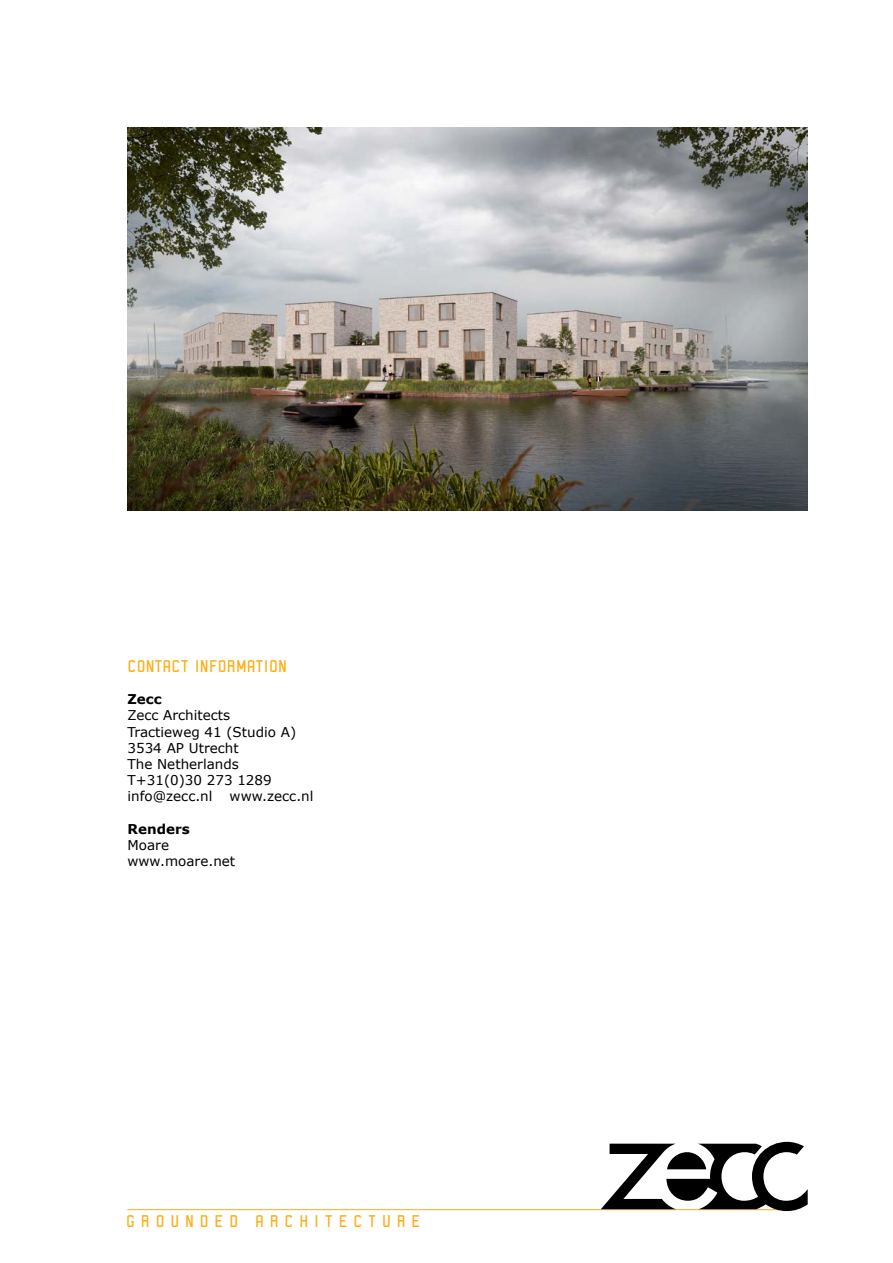
<style>
.page{position:relative;width:893px;height:1263px;background:#fff}
.page>*{position:absolute;margin:0;border:0;box-sizing:border-box;transform-origin:0 0}
.t1{font:18px "Robust ICG";letter-spacing:.015em;color:#fcaf17}
.t2{font:13.5px/16.2px "Verdana";color:#000}
.t3{font:700 13.5px "Verdana";color:#000}
</style>
<div class="page">
<hr style="left:127px;top:1209px;width:660px;height:1px;background:#fcaf17">
<svg style="left:601px;top:1142px;width:207px;height:69px"></svg>
<img style="left:128px;top:128px;width:680px;height:382px">
<h1 class="t1" style="left:128px;top:656px;width:161px">CONTACT INFORMATION</h1>
<p class="t3" style="left:128px;top:690px;width:36px">Zecc</p>
<p class="t2" style="left:128px;top:707px;width:170px">Zecc Architects<br>Tractieweg 41 (Studio A)<br>3534 AP Utrecht<br>The Netherlands<br>T+31(0)30 273 1289 info@zecc.nl</p>
<p class="t2" style="left:230px;top:788px;width:85px">www.zecc.nl</p>
<p class="t3" style="left:128px;top:819px;width:64px">Renders</p>
<p class="t2" style="left:128px;top:837px;width:109px">Moare www.moare.net</p>
<h1 class="t1" style="left:126px;top:1211px;width:296px">G R O U N D E D A R C H I T E C T U R E</h1>
</div>
